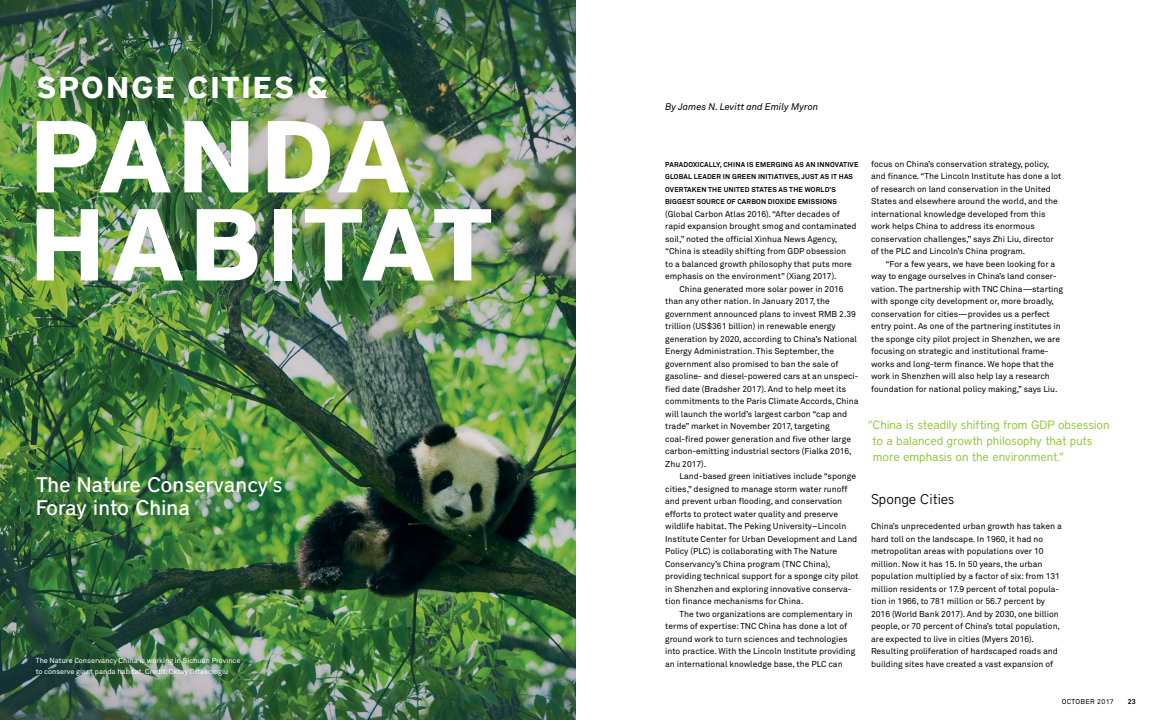
<style>
.page{position:relative;width:1152px;height:720px;background:#fff}
.page>*{position:absolute;margin:0;border:0;box-sizing:border-box;transform-origin:0 0}
.t1{font:700 101.5px/88.1px "District";letter-spacing:.035em;color:#fff}
.t2{font:700 30px "District";letter-spacing:.065em;color:#fff}
.t3{font:500 21px/23px "District";color:#fff}
.t4{font:300 14px "District";color:#000}
.t5{font:12px/16px "District";letter-spacing:-.005em;color:#92c83e}
.t6{font:italic 9.5px "Akkurat Pro";color:#000}
.t7{font:8.5px/12.5px "Akkurat Pro";color:#000}
.t8{font:7.2px/11.5px "Akkurat Pro";color:#fff}
.t9{font:700 7px/12.5px "Akkurat Pro";letter-spacing:.025em;color:#000}
.t10{font:7px "Akkurat Pro";letter-spacing:.05em;color:#000}
</style>
<div class="page">
<img style="left:0;top:0;width:576px;height:720px">
<h2 class="t2" style="left:36px;top:69px;width:294px">SPONGE CITIES &amp;</h2>
<h1 class="t1" style="left:30px;top:110px;width:465px">PANDA<br>HABITAT</h1>
<h3 class="t3" style="left:36px;top:473px;width:248px">The Nature Conservancy’s<br>Foray into China</h3>
<p class="t8" style="left:36px;top:655px;width:206px">The Nature Conservancy China is working in Sichuan Province to conserve giant panda habitat. Credit: Oktay Ortakcioglu</p>
<p class="t6" style="left:665px;top:101px;width:155px">By James N. Levitt and Emily Myron</p>
<p class="t9" style="left:665px;top:158px;width:195px">PARADOXICALLY, CHINA IS EMERGING AS AN INNOVATIVE GLOBAL LEADER IN GREEN INITIATIVES, JUST AS IT HAS OVERTAKEN THE UNITED STATES AS THE WORLD’S BIGGEST SOURCE OF CARBON DIOXIDE EMISSIONS</p>
<p class="t7" style="left:665px;top:208px;width:176px">(Global Carbon Atlas 2016). “After decades of</p>
<p class="t7" style="left:665px;top:220px;width:193px">rapid expansion brought smog and contaminated</p>
<p class="t7" style="left:665px;top:233px;width:174px">soil,” noted the official Xinhua News Agency,</p>
<p class="t7" style="left:665px;top:245px;width:182px">“China is steadily shifting from GDP obsession</p>
<p class="t7" style="left:665px;top:258px;width:188px">to a balanced growth philosophy that puts more</p>
<p class="t7" style="left:665px;top:270px;width:173px">emphasis on the environment” (Xiang 2017).</p>
<p class="t7" style="left:680px;top:283px;width:166px">China generated more solar power in 2016</p>
<p class="t7" style="left:665px;top:295px;width:166px">than any other nation. In January 2017, the</p>
<p class="t7" style="left:665px;top:308px;width:192px">government announced plans to invest RMB 2.39</p>
<p class="t7" style="left:665px;top:320px;width:172px">trillion (US$361 billion) in renewable energy</p>
<p class="t7" style="left:665px;top:333px;width:193px">generation by 2020, according to China’s National</p>
<p class="t7" style="left:665px;top:345px;width:170px">Energy Administration. This September, the</p>
<p class="t7" style="left:665px;top:358px;width:175px">government also promised to ban the sale of</p>
<p class="t7" style="left:665px;top:370px;width:195px">gasoline- and diesel-powered cars at an unspeci-</p>
<p class="t7" style="left:665px;top:383px;width:183px">fied date (Bradsher 2017). And to help meet its</p>
<p class="t7" style="left:665px;top:395px;width:195px">commitments to the Paris Climate Accords, China</p>
<p class="t7" style="left:665px;top:408px;width:184px">will launch the world’s largest carbon “cap and</p>
<p class="t7" style="left:665px;top:420px;width:166px">trade” market in November 2017, targeting</p>
<p class="t7" style="left:665px;top:433px;width:187px">coal-fired power generation and five other large</p>
<p class="t7" style="left:665px;top:445px;width:188px">carbon-emitting industrial sectors (Fialka 2016,</p>
<p class="t7" style="left:665px;top:458px;width:43px">Zhu 2017).</p>
<p class="t7" style="left:680px;top:470px;width:178px">Land-based green initiatives include “sponge</p>
<p class="t7" style="left:665px;top:483px;width:184px">cities,” designed to manage storm water runoff</p>
<p class="t7" style="left:665px;top:495px;width:179px">and prevent urban flooding, and conservation</p>
<p class="t7" style="left:665px;top:508px;width:174px">efforts to protect water quality and preserve</p>
<p class="t7" style="left:665px;top:520px;width:183px">wildlife habitat. The Peking University–Lincoln</p>
<p class="t7" style="left:665px;top:533px;width:194px">Institute Center for Urban Development and Land</p>
<p class="t7" style="left:665px;top:545px;width:174px">Policy (PLC) is collaborating with The Nature</p>
<p class="t7" style="left:665px;top:558px;width:167px">Conservancy’s China program (TNC China),</p>
<p class="t7" style="left:665px;top:570px;width:195px">providing technical support for a sponge city pilot</p>
<p class="t7" style="left:665px;top:583px;width:188px">in Shenzhen and exploring innovative conserva-</p>
<p class="t7" style="left:665px;top:595px;width:140px">tion finance mechanisms for China.</p>
<p class="t7" style="left:680px;top:608px;width:175px">The two organizations are complementary in</p>
<p class="t7" style="left:665px;top:620px;width:184px">terms of expertise: TNC China has done a lot of</p>
<p class="t7" style="left:665px;top:633px;width:184px">ground work to turn sciences and technologies</p>
<p class="t7" style="left:665px;top:645px;width:192px">into practice. With the Lincoln Institute providing</p>
<p class="t7" style="left:665px;top:658px;width:179px">an international knowledge base, the PLC can</p>
<p class="t7" style="left:871px;top:158px;width:192px">focus on China’s conservation strategy, policy, and finance. “The Lincoln Institute has done a lot of research on land conservation in the United States and elsewhere around the world, and the international knowledge developed from this work helps China to address its enormous conservation challenges,” says Zhi Liu, director of the PLC and Lincoln’s China program.</p>
<p class="t7" style="left:871px;top:258px;width:194px;text-indent:14px">“For a few years, we have been looking for a way to engage ourselves in China’s land conser&shy;vation. The partnership with TNC China—starting with sponge city development or, more broadly, conservation for cities—provides us a perfect entry point. As one of the partnering institutes in the sponge city pilot project in Shenzhen, we are focusing on strategic and institutional frame&shy;works and long-term finance. We hope that the work in Shenzhen will also help lay a research foundation for national policy making,” says Liu.</p>
<h3 class="t5" style="left:872px;top:417px;width:239px;text-indent:-4px">“China is steadily shifting from GDP obsession to a balanced growth philosophy that puts more emphasis on the environment.”</h3>
<h3 class="t4" style="left:871px;top:491px;width:85px">Sponge Cities</h3>
<p class="t7" style="left:871px;top:520px;width:192px">China’s unprecedented urban growth has taken a hard toll on the landscape. In 1960, it had no metropolitan areas with populations over 10 million. Now it has 15. In 50 years, the urban population multiplied by a factor of six: from 131 million residents or 17.9 percent of total popula&shy;tion in 1966, to 781 million or 56.7 percent by 2016 (World Bank 2017). And by 2030, one billion people, or 70 percent of China’s total population, are expected to live in cities (Myers 2016).<br>Resulting proliferation of hardscaped roads and building sites have created a vast expansion of</p>
<p class="t10" style="left:1062px;top:698px;width:54px">OCTOBER 2017</p>
<p class="t9" style="left:1128px;top:696px;width:9px">23</p>
</div>
